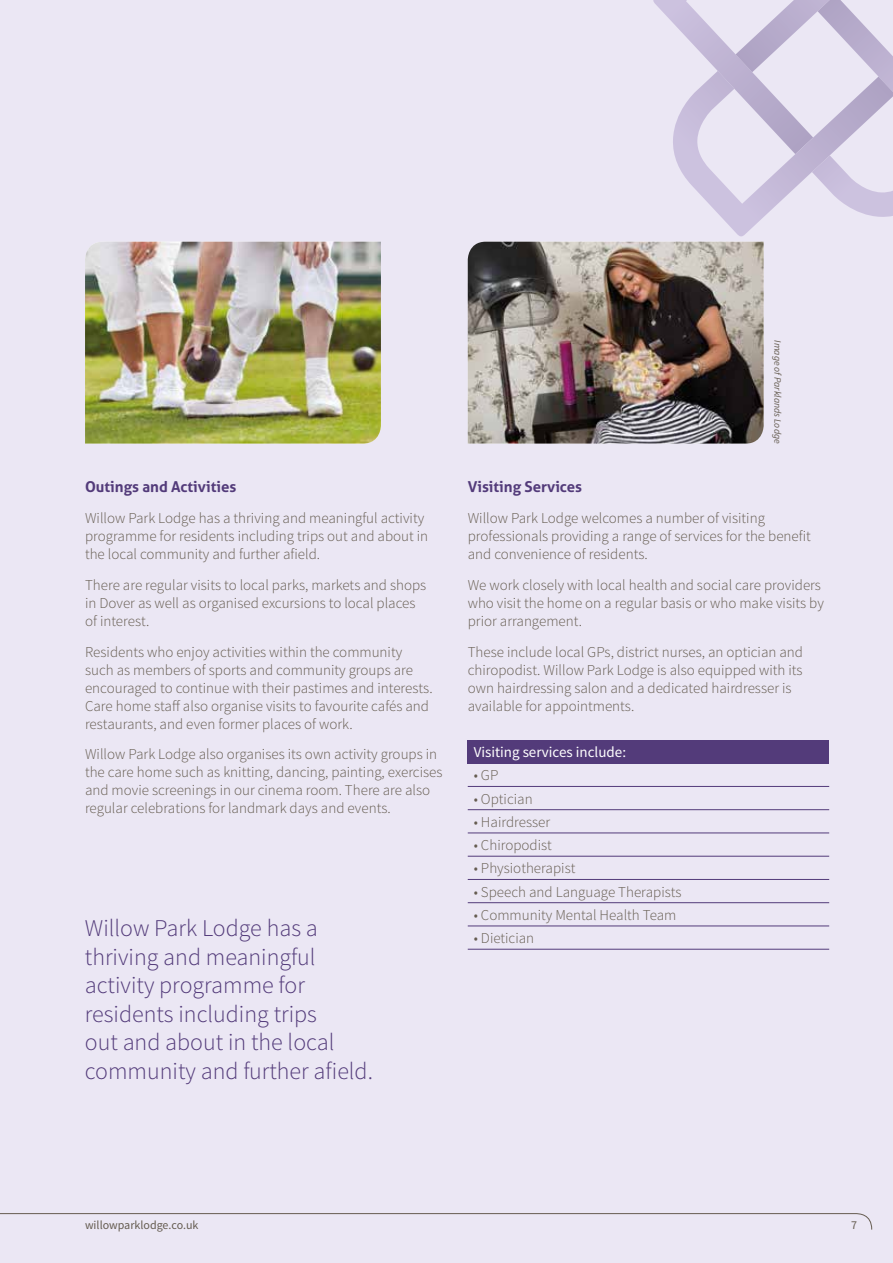
<style>
.page{position:relative;width:893px;height:1263px;background:#ebe7f4}
.page>*{position:absolute;margin:0;border:0;box-sizing:border-box;transform-origin:0 0}
.t1{font:300 24px/28.5px "Source Sans Pro";color:#533b7a}
.t2{font:300 15px/18px "Source Sans Pro";color:#655c50}
.t3{font:700 15px "Aller";color:#533b7a}
.t4{font:15px "Source Sans Pro";color:#fff}
.t5{font:12px "Source Sans Pro";color:#655c50}
.t6{font:italic 9.75px "Source Sans Pro";color:#655c50}
</style>
<div class="page">
<img style="left:85px;top:242px;width:296px;height:202px">
<img style="left:468px;top:242px;width:296px;height:202px">
<svg style="left:0;top:1213px;width:872px;height:17px"></svg>
<div style="left:468px;top:740px;width:361px;height:23px;background:#533b7a"></div>
<hr style="left:468px;top:786px;width:361px;height:1px;background:#533b7a">
<hr style="left:468px;top:809px;width:361px;height:1px;background:#533b7a">
<hr style="left:468px;top:832px;width:361px;height:1px;background:#533b7a">
<hr style="left:468px;top:856px;width:361px;height:1px;background:#533b7a">
<hr style="left:468px;top:879px;width:361px;height:1px;background:#533b7a">
<hr style="left:468px;top:902px;width:361px;height:1px;background:#533b7a">
<hr style="left:468px;top:925px;width:361px;height:1px;background:#533b7a">
<hr style="left:468px;top:949px;width:361px;height:1px;background:#533b7a">
<svg style="left:653px;top:0;width:240px;height:236px"></svg>
<p class="t3" style="left:85px;top:478px;width:153px">Outings and Activities</p>
<p class="t2" style="left:85px;top:509px;width:345px">Willow Park Lodge has a thriving and meaningful activity programme for residents including trips out and about in the local community and further afield.</p>
<p class="t2" style="left:85px;top:576px;width:343px">There are regular visits to local parks, markets and shops in Dover as well as organised excursions to local places of interest.</p>
<p class="t2" style="left:85px;top:643px;width:349px">Residents who enjoy activities within the community such as members of sports and community groups are encouraged to continue with their pastimes and interests.<br>Care home staff also organise visits to favourite cafés and restaurants, and even former places of work.</p>
<p class="t2" style="left:85px;top:745px;width:359px">Willow Park Lodge also organises its own activity groups in the care home such as knitting, dancing, painting, exercises and movie screenings in our cinema room. There are also regular celebrations for landmark days and events.</p>
<h1 class="t1" style="left:85px;top:914px;width:290px">Willow Park Lodge has a thriving and meaningful activity programme for residents including trips<br>out and about in the local community and further afield.</h1>
<p class="t6" style="left:784px;top:340px;width:105px;rotate:90deg">Image of Parklands Lodge</p>
<p class="t3" style="left:468px;top:478px;width:116px">Visiting Services</p>
<p class="t2" style="left:468px;top:509px;width:345px">Willow Park Lodge welcomes a number of visiting professionals providing a range of services for the benefit and convenience of residents.</p>
<p class="t2" style="left:468px;top:576px;width:358px">We work closely with local health and social care providers who visit the home on a regular basis or who make visits by prior arrangement.</p>
<p class="t2" style="left:468px;top:643px;width:337px">These include local GPs, district nurses, an optician and chiropodist. Willow Park Lodge is also equipped with its own hairdressing salon and a dedicated hairdresser is available for appointments.</p>
<p class="t4" style="left:474px;top:743px;width:154px">Visiting services include:</p>
<p class="t2" style="left:474px;top:766px;width:26px">• GP</p>
<p class="t2" style="left:474px;top:790px;width:60px">• Optician</p>
<p class="t2" style="left:474px;top:813px;width:78px">• Hairdresser</p>
<p class="t2" style="left:474px;top:836px;width:80px">• Chiropodist</p>
<p class="t2" style="left:474px;top:859px;width:103px">• Physiotherapist</p>
<p class="t2" style="left:474px;top:883px;width:209px">• Speech and Language Therapists</p>
<p class="t2" style="left:474px;top:906px;width:204px">• Community Mental Health Team</p>
<p class="t2" style="left:474px;top:929px;width:62px">• Dietician</p>
<p class="t5" style="left:85px;top:1218px;width:115px">willowparklodge.co.uk</p>
<p class="t5" style="left:851px;top:1218px;width:7px">7</p>
</div>
